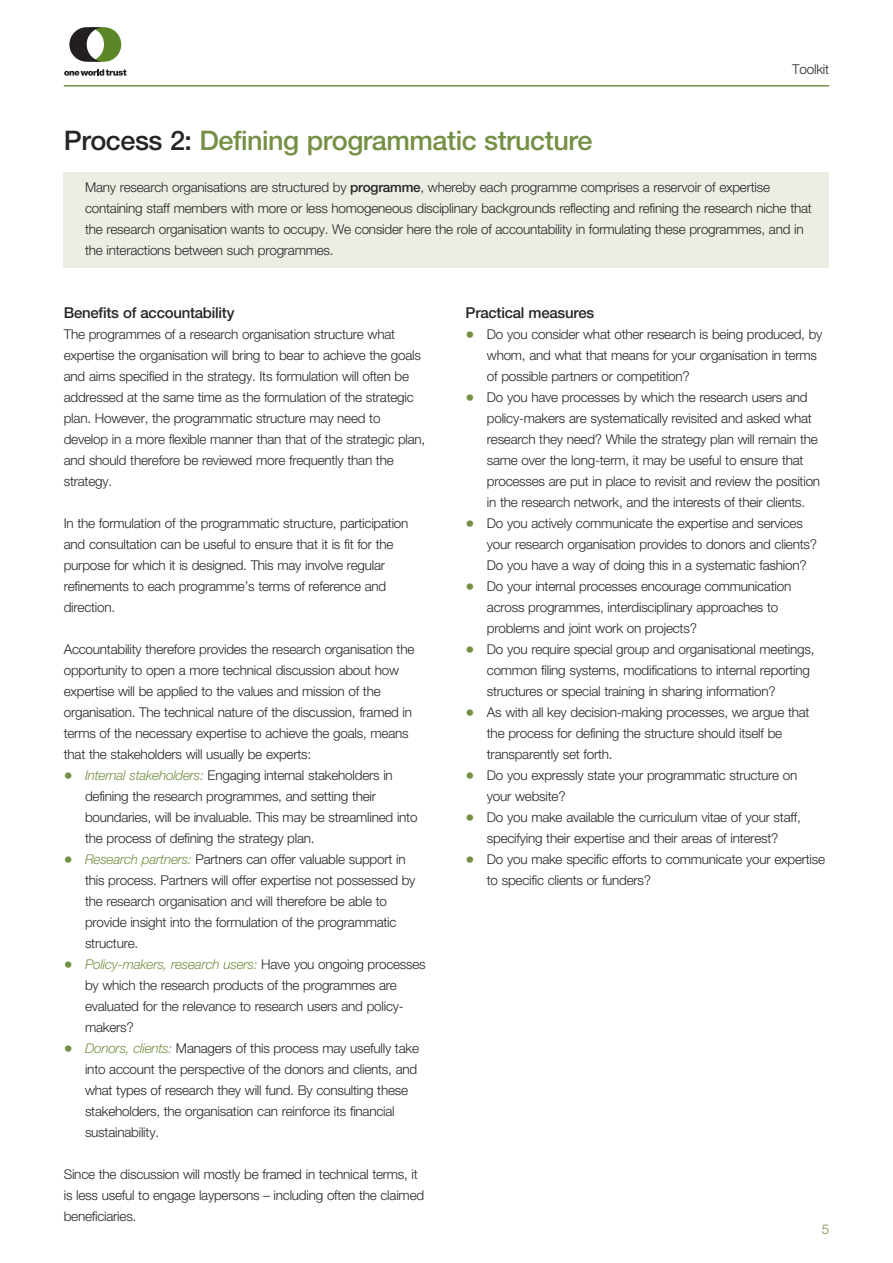
<style>
.page{position:relative;width:893px;height:1263px;background:#fff}
.page>*{position:absolute;margin:0;border:0;box-sizing:border-box;transform-origin:0 0}
.t1{font:500 27px "Helvetica Neue LT Pro";letter-spacing:-.015em;color:#759045}
.t2{font:500 15px "Helvetica Neue LT Pro";letter-spacing:-.015em;color:#272627}
.t3{font:300 13.5px/21px "Helvetica Neue LT Pro";letter-spacing:-.015em;color:#272627}
.t4{font:300 13.5px "Helvetica Neue LT Pro";color:#759045}
.s1{color:#272627}
.s2{font-weight:500}
.s3{font-size:18px;color:#759045}
.s4{font-style:italic;color:#759045}
</style>
<div class="page">
<hr style="left:64px;top:85px;width:765px;height:2px;background:#759045">
<svg style="left:69px;top:27px;width:52px;height:35px"></svg>
<svg style="left:64px;top:69px;width:62px;height:7px"></svg>
<div style="left:64px;top:172px;width:765px;height:96px;background:#eaeee3"></div>
<p class="t3" style="left:792px;top:60px;width:38px">Toolkit</p>
<h1 class="t1" style="left:64px;top:131px;width:530px"><span class="s1">Process 2:</span> Defining programmatic structure</h1>
<p class="t3" style="left:85px;top:178px;width:728px">Many research organisations are structured by <span class="s2">programme</span>, whereby each programme comprises a reservoir of expertise containing staff members with more or less homogeneous disciplinary backgrounds reflecting and refining the research niche that the research organisation wants to occupy. We consider here the role of accountability in formulating these programmes, and in the interactions between such programmes.</p>
<p class="t2" style="left:64px;top:307px;width:172px">Benefits of accountability</p>
<p class="t3" style="left:64px;top:325px;width:363px">The programmes of a research organisation structure what expertise the organisation will bring to bear to achieve the goals and aims specified in the strategy. Its formulation will often be addressed at the same time as the formulation of the strategic plan. However, the programmatic structure may need to develop in a more flexible manner than that of the strategic plan, and should therefore be reviewed more frequently than the strategy.</p>
<p class="t3" style="left:64px;top:514px;width:346px">In the formulation of the programmatic structure, participation and consultation can be useful to ensure that it is fit for the purpose for which it is designed. This may involve regular refinements to each programme’s terms of reference and direction.</p>
<p class="t3" style="left:64px;top:640px;width:352px">Accountability therefore provides the research organisation the opportunity to open a more technical discussion about how expertise will be applied to the values and mission of the organisation. The technical nature of the discussion, framed in terms of the necessary expertise to achieve the goals, means that the stakeholders will usually be experts:</p>
<p class="t3" style="left:85px;top:766px;width:334px;text-indent:-21px"><span class="s3">•</span> <span class="s4">Internal stakeholders:</span> Engaging internal stakeholders in defining the research programmes, and setting their boundaries, will be invaluable. This may be streamlined into the process of defining the strategy plan.</p>
<p class="t3" style="left:85px;top:850px;width:332px;text-indent:-21px"><span class="s3">•</span> <span class="s4">Research partners:</span> Partners can offer valuable support in this process. Partners will offer expertise not possessed by the research organisation and will therefore be able to provide insight into the formulation of the programmatic structure.</p>
<p class="t3" style="left:85px;top:955px;width:342px;text-indent:-21px"><span class="s3">•</span> <span class="s4">Policy-makers, research users:</span> Have you ongoing processes by which the research products of the programmes are evaluated for the relevance to research users and policy&shy;makers?</p>
<p class="t3" style="left:85px;top:1039px;width:335px;text-indent:-21px"><span class="s3">•</span> <span class="s4">Donors, clients:</span> Managers of this process may usefully take into account the perspective of the donors and clients, and what types of research they will fund. By consulting these stakeholders, the organisation can reinforce its financial sustainability.</p>
<p class="t3" style="left:64px;top:1165px;width:362px">Since the discussion will mostly be framed in technical terms, it is less useful to engage laypersons – including often the claimed beneficiaries.</p>
<p class="t2" style="left:466px;top:307px;width:130px">Practical measures</p>
<p class="t3" style="left:487px;top:325px;width:337px;text-indent:-21px"><span class="s3">•</span> Do you consider what other research is being produced, by whom, and what that means for your organisation in terms of possible partners or competition?</p>
<p class="t3" style="left:487px;top:388px;width:335px;text-indent:-21px"><span class="s3">•</span> Do you have processes by which the research users and policy-makers are systematically revisited and asked what research they need? While the strategy plan will remain the same over the long-term, it may be useful to ensure that processes are put in place to revisit and review the position in the research network, and the interests of their clients.</p>
<p class="t3" style="left:487px;top:514px;width:332px;text-indent:-21px"><span class="s3">•</span> Do you actively communicate the expertise and services your research organisation provides to donors and clients?<br>Do you have a way of doing this in a systematic fashion?</p>
<p class="t3" style="left:487px;top:577px;width:306px;text-indent:-21px"><span class="s3">•</span> Do your internal processes encourage communication across programmes, interdisciplinary approaches to problems and joint work on projects?</p>
<p class="t3" style="left:487px;top:640px;width:329px;text-indent:-21px"><span class="s3">•</span> Do you require special group and organisational meetings, common filing systems, modifications to internal reporting structures or special training in sharing information?</p>
<p class="t3" style="left:487px;top:703px;width:324px;text-indent:-21px"><span class="s3">•</span> As with all key decision-making processes, we argue that the process for defining the structure should itself be transparently set forth.</p>
<p class="t3" style="left:487px;top:766px;width:312px;text-indent:-21px"><span class="s3">•</span> Do you expressly state your programmatic structure on your website?</p>
<p class="t3" style="left:466px;top:808px;width:337px;text-align:center"><span class="s3">•</span> Do you make available the curriculum vitae of your staff, specifying their expertise and their areas of interest?</p>
<p class="t3" style="left:487px;top:850px;width:340px;text-indent:-21px"><span class="s3">•</span> Do you make specific efforts to communicate your expertise to specific clients or funders?</p>
<p class="t4" style="left:822px;top:1224px;width:9px">5</p>
</div>
